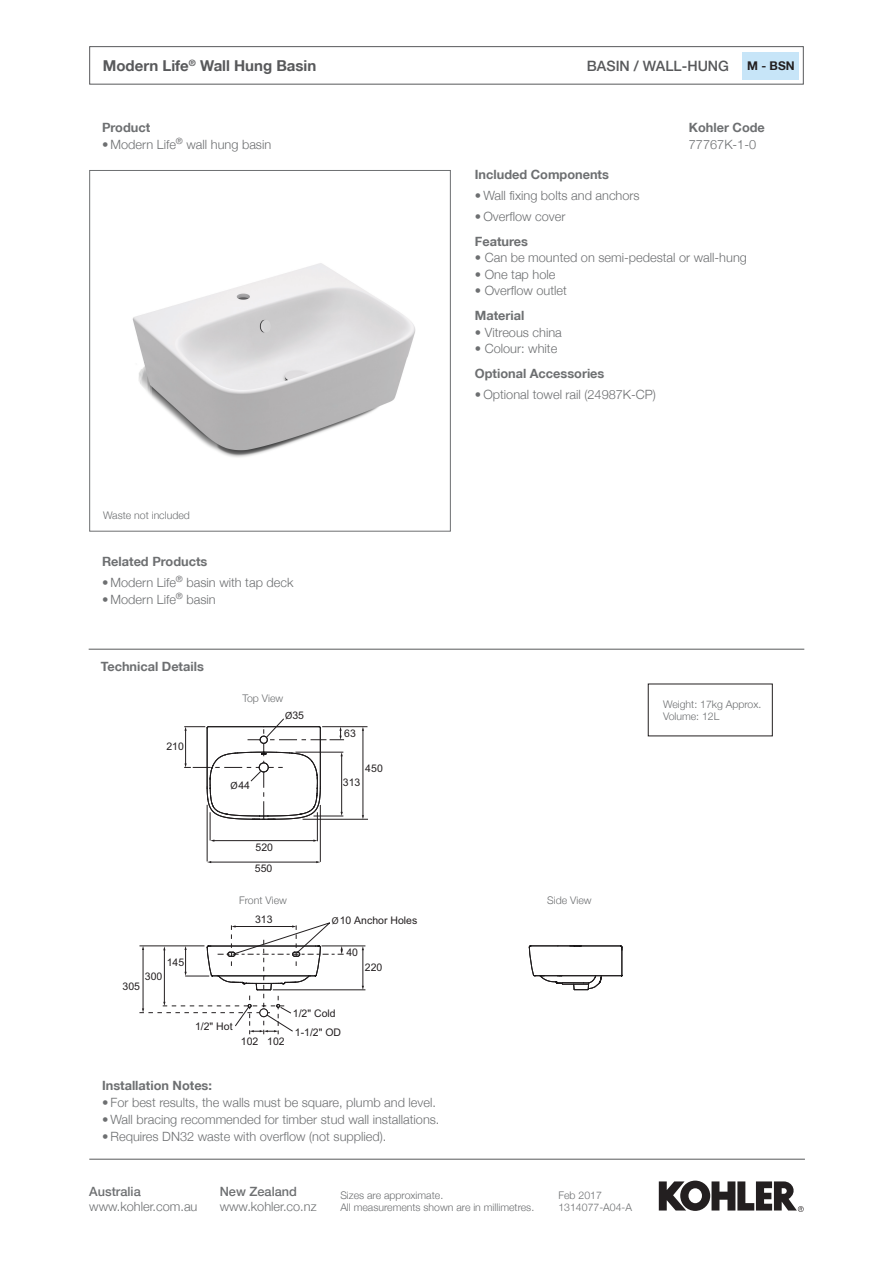
<style>
.page{position:relative;width:893px;height:1263px;background:#fff}
.page>*{position:absolute;margin:0;border:0;box-sizing:border-box;transform-origin:0 0}
.t1{font:700 15px "Helvetica Neue LT";color:#58595b}
.t2{font:500 14.25px "Helvetica Neue LT";color:#58595b}
.t3{font:300 12.75px "Helvetica Neue LT";color:#6d6f71}
.t4{font:700 12.75px "Helvetica Neue LT";color:#6d6f71}
.t5{font:500 12.75px "Helvetica Neue LT";color:#6d6f71}
.t6{font:700 12px "Helvetica Neue LT";color:#231f20}
.t7{font:300 10.5px/12px "Helvetica Neue LT";color:#6d6f71}
.t8{font:10.5px/19.4px "Arial";color:#231f20}
.s1{font-family:"Helvetica"}
.s2{font-family:"Helvetica";font-size:10.05px}
</style>
<div class="page">
<hr style="left:89px;top:1159px;width:716px;height:1px;background:#58595b">
<svg style="left:659px;top:1180px;width:145px;height:32px"></svg>
<div style="left:89px;top:46px;width:715px;height:39px;border:1px solid #58595b"></div>
<div style="left:742px;top:52px;width:57px;height:27px;background:#c7e5f8"></div>
<hr style="left:89px;top:649px;width:715px;height:1px;background:#58595b">
<img style="left:132px;top:263px;width:284px;height:194px">
<div style="left:89px;top:170px;width:362px;height:361px;border:1px solid #6d6f71"></div>
<hr style="left:534px;top:975px;width:87px;height:1px;background:#231f20">
<hr style="left:581px;top:946px;width:40px;height:1px;background:#231f20">
<svg style="left:620px;top:945px;width:3px;height:31px"></svg>
<svg style="left:529px;top:945px;width:73px;height:45px"></svg>
<svg style="left:139px;top:922px;width:227px;height:112px"></svg>
<hr style="left:303px;top:819px;width:65px;height:1px;background:#231f20">
<hr style="left:363px;top:730px;width:1px;height:86px;background:#231f20">
<hr style="left:210px;top:862px;width:107px;height:1px;background:#231f20">
<hr style="left:322px;top:726px;width:45px;height:1px;background:#231f20">
<hr style="left:207px;top:805px;width:1px;height:56px;background:#231f20">
<hr style="left:320px;top:805px;width:1px;height:57px;background:#231f20">
<svg style="left:184px;top:718px;width:160px;height:124px"></svg>
<p class="t1" style="left:103px;top:56px;width:215px">Modern Life<sup>®</sup> Wall Hung Basin</p>
<p class="t4" style="left:102px;top:120px;width:50px">Product</p>
<p class="t3" style="left:102px;top:137px;width:171px">• Modern Life<sup>®</sup> wall hung basin</p>
<p class="t2" style="left:587px;top:57px;width:144px">Basin / Wall-Hung</p>
<p class="t6" style="left:747px;top:59px;width:49px">M - BSN</p>
<p class="t4" style="left:689px;top:120px;width:78px">Kohler Code</p>
<p class="t3" style="left:689px;top:137px;width:69px">77767K-1-0</p>
<p class="t4" style="left:475px;top:167px;width:136px">Included Components</p>
<p class="t3" style="left:475px;top:188px;width:166px">• Wall fixing bolts and anchors</p>
<p class="t3" style="left:475px;top:208px;width:92px">• Overflow cover</p>
<p class="t4" style="left:475px;top:233px;width:55px">Features</p>
<p class="t3" style="left:475px;top:250px;width:274px">• Can be mounted on semi-pedestal or wall-hung</p>
<p class="t3" style="left:475px;top:266px;width:82px">• One tap hole</p>
<p class="t3" style="left:475px;top:283px;width:94px">• Overflow outlet</p>
<p class="t4" style="left:475px;top:308px;width:51px">Material</p>
<p class="t3" style="left:475px;top:324px;width:88px">• Vitreous china</p>
<p class="t3" style="left:475px;top:341px;width:84px">• Colour: white</p>
<p class="t4" style="left:475px;top:366px;width:131px">Optional Accessories</p>
<p class="t3" style="left:475px;top:387px;width:183px">• Optional towel rail (24987K-CP)</p>
<p class="t7" style="left:103px;top:509px;width:88px">Waste not included</p>
<p class="t4" style="left:102px;top:554px;width:107px">Related Products</p>
<p class="t3" style="left:102px;top:575px;width:193px">• Modern Life<sup>®</sup> basin with tap deck</p>
<p class="t3" style="left:102px;top:592px;width:115px">• Modern Life<sup>®</sup> basin</p>
<p class="t4" style="left:101px;top:659px;width:104px">Technical Details</p>
<p class="t8" style="left:166px;top:737px;width:19px">210</p>
<p class="t8" style="left:167px;top:952px;width:19px">145</p>
<p class="t8" style="left:145px;top:967px;width:19px">300</p>
<p class="t8" style="left:123px;top:977px;width:19px">305</p>
<p class="t7" style="left:242px;top:692px;width:42px">Top View</p>
<p class="t8" style="left:285px;top:705px;width:20px"><span class="s1">Ø</span>35</p>
<p class="t8" style="left:231px;top:776px;width:21px"><span class="s1">Ø</span>44</p>
<p class="t8" style="left:256px;top:837px;width:19px">520</p>
<p class="t8" style="left:255px;top:858px;width:19px">550</p>
<p class="t7" style="left:239px;top:894px;width:49px">Front View</p>
<p class="t8" style="left:255px;top:910px;width:19px">313</p>
<p class="t8" style="left:344px;top:724px;width:13px">63</p>
<p class="t8" style="left:365px;top:759px;width:19px">450</p>
<p class="t8" style="left:343px;top:772px;width:19px">313</p>
<p class="t8" style="left:332px;top:911px;width:87px"><span class="s2">Ø</span>10 Anchor Holes</p>
<p class="t8" style="left:346px;top:943px;width:13px">40</p>
<p class="t8" style="left:365px;top:957px;width:19px">220</p>
<p class="t8" style="left:195px;top:1017px;width:39px">1/2" Hot</p>
<p class="t8" style="left:241px;top:1032px;width:45px">102 102</p>
<p class="t8" style="left:293px;top:1003px;width:50px">1/2" Cold<br>1-1/2" OD</p>
<p class="t4" style="left:102px;top:1077px;width:111px">Installation Notes:</p>
<p class="t3" style="left:102px;top:1094px;width:335px">• For best results, the walls must be square, plumb and level.</p>
<p class="t3" style="left:102px;top:1111px;width:339px">• Wall bracing recommended for timber stud wall installations.</p>
<p class="t3" style="left:102px;top:1128px;width:286px">• Requires DN32 waste with overflow (not supplied).</p>
<p class="t7" style="left:547px;top:894px;width:46px">Side View</p>
<p class="t7" style="left:663px;top:698px;width:100px">Weight: 17kg Approx.<br>Volume: 12L</p>
<p class="t5" style="left:89px;top:1184px;width:53px">Australia</p>
<p class="t3" style="left:89px;top:1198px;width:110px">www.kohler.com.au</p>
<p class="t5" style="left:220px;top:1184px;width:79px">New Zealand</p>
<p class="t3" style="left:220px;top:1198px;width:98px">www.kohler.co.nz</p>
<p class="t7" style="left:340px;top:1189px;width:195px">Sizes are approximate.<br>All measurements shown are in millimetres.</p>
<p class="t7" style="left:558px;top:1189px;width:75px">Feb 2017<br>1314077-A04-A</p>
</div>
